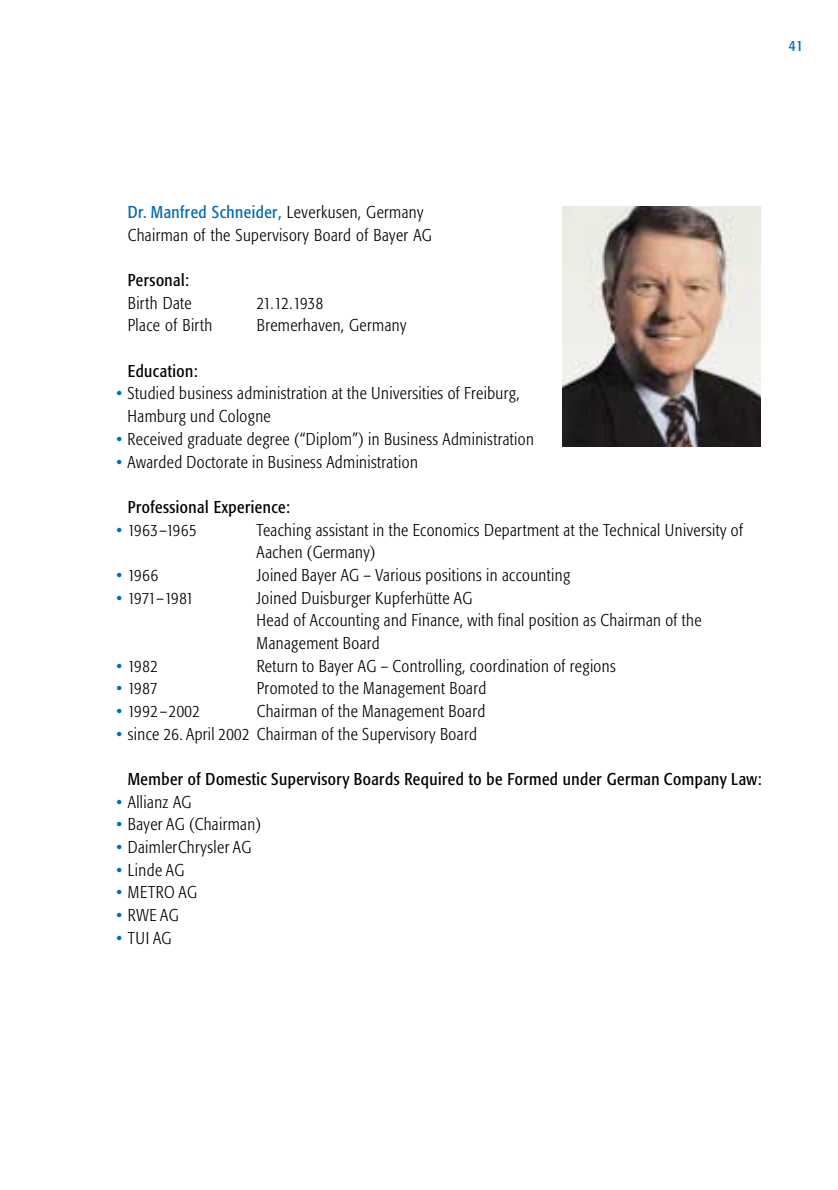
<style>
.page{position:relative;width:838px;height:1190px;background:#fff}
.page>*{position:absolute;margin:0;border:0;box-sizing:border-box;transform-origin:0 0}
.t1{font:300 17px/22.6px "Formata Condensed";letter-spacing:.025em;color:#000}
.t2{font:17px "Formata Condensed";letter-spacing:.025em;color:#000}
.t3{font:300 17px "Formata Condensed";letter-spacing:-.035em;color:#000}
.t4{font:15.4px "Formata Condensed";color:#006bb4}
.s1{font-weight:400;color:#006bb4}
</style>
<div class="page">
<img style="left:562px;top:207px;width:199px;height:239px">
<p class="t4" style="left:789px;top:40px;width:16px">41</p>
<p class="t1" style="left:128px;top:203px;width:306px"><span class="s1">Dr. Manfred Schneider,</span> Leverkusen, Germany<br>Chairman of the Supervisory Board of Bayer AG</p>
<p class="t2" style="left:128px;top:274px;width:63px">Personal:</p>
<p class="t1" style="left:128px;top:293px;width:65px">Birth Date</p>
<p class="t1" style="left:257px;top:293px;width:68px">21.12.1938</p>
<p class="t1" style="left:128px;top:316px;width:86px">Place of Birth</p>
<p class="t1" style="left:257px;top:316px;width:151px">Bremerhaven, Germany</p>
<p class="t2" style="left:128px;top:365px;width:71px">Education:</p>
<p class="t1" style="left:128px;top:384px;width:394px;text-indent:-11px"><span class="s1">•</span> Studied business administration at the Universities of Freiburg,<br>Hamburg und Cologne</p>
<p class="t1" style="left:116px;top:429px;width:419px"><span class="s1">•</span> Received graduate degree (“Diplom”) in Business Administration</p>
<p class="t1" style="left:116px;top:452px;width:303px"><span class="s1">•</span> Awarded Doctorate in Business Administration</p>
<p class="t2" style="left:128px;top:501px;width:164px">Professional Experience:</p>
<p class="t1" style="left:116px;top:520px;width:82px"><span class="s1">•</span> 1963–1965</p>
<p class="t1" style="left:257px;top:520px;width:488px">Teaching assistant in the Economics Department at the Technical University of<br>Aachen (Germany)</p>
<p class="t1" style="left:116px;top:566px;width:43px"><span class="s1">•</span> 1966</p>
<p class="t1" style="left:257px;top:566px;width:315px">Joined Bayer AG – Various positions in accounting</p>
<p class="t3" style="left:116px;top:591px;width:79px"><span class="s1">•</span> 1971–1981</p>
<p class="t1" style="left:257px;top:588px;width:446px">Joined Duisburger Kupferhütte AG<br>Head of Accounting and Finance, with final position as Chairman of the<br>Management Board</p>
<p class="t1" style="left:116px;top:656px;width:43px"><span class="s1">•</span> 1982</p>
<p class="t1" style="left:257px;top:656px;width:360px">Return to Bayer AG – Controlling, coordination of regions</p>
<p class="t1" style="left:116px;top:679px;width:43px"><span class="s1">•</span> 1987</p>
<p class="t1" style="left:257px;top:679px;width:231px">Promoted to the Management Board</p>
<p class="t1" style="left:116px;top:702px;width:85px"><span class="s1">•</span> 1992–2002</p>
<p class="t1" style="left:257px;top:702px;width:230px">Chairman of the Management Board</p>
<p class="t1" style="left:116px;top:724px;width:362px"><span class="s1">•</span> since 26. April 2002 Chairman of the Supervisory Board</p>
<p class="t2" style="left:128px;top:773px;width:635px">Member of Domestic Supervisory Boards Required to be Formed under German Company Law:</p>
<p class="t1" style="left:116px;top:792px;width:77px"><span class="s1">•</span> Allianz AG</p>
<p class="t1" style="left:116px;top:815px;width:146px"><span class="s1">•</span> Bayer AG (Chairman)</p>
<p class="t1" style="left:116px;top:838px;width:137px"><span class="s1">•</span> DaimlerChrysler AG</p>
<p class="t1" style="left:116px;top:860px;width:69px"><span class="s1">•</span> Linde AG</p>
<p class="t1" style="left:116px;top:883px;width:82px"><span class="s1">•</span> METRO AG</p>
<p class="t1" style="left:116px;top:906px;width:64px"><span class="s1">•</span> RWE AG</p>
<p class="t1" style="left:116px;top:928px;width:57px"><span class="s1">•</span> TUI AG</p>
</div>
